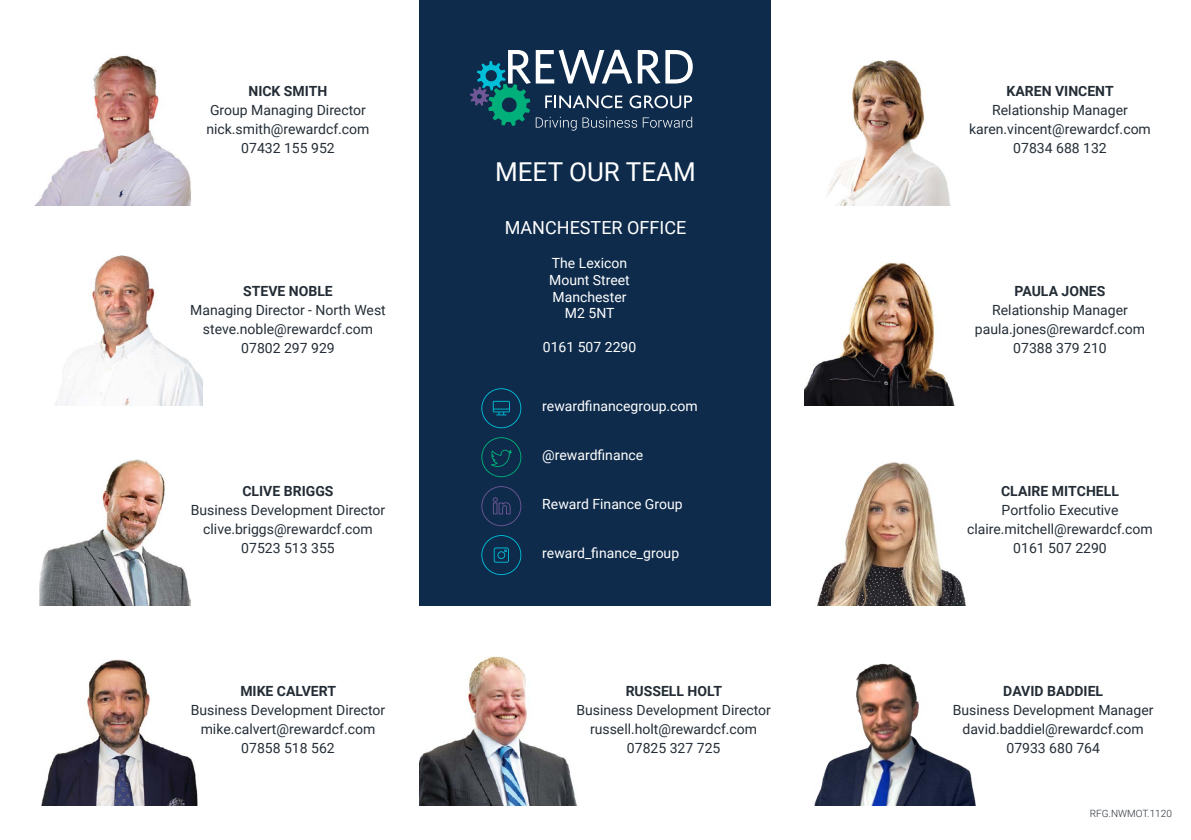
<style>
.page{position:relative;width:1191px;height:840px;background:#fff}
.page>*{position:absolute;margin:0;border:0;box-sizing:border-box;transform-origin:0 0}
.t1{font:26px "Roboto";color:#fff}
.t2{font:18px "Roboto";color:#fff}
.t3{font:14px/19px "Roboto";color:#242d36;text-align:center}
.t4{font:14px/16.8px "Roboto";color:#fff;text-align:center}
.t5{font:700 14px "Roboto";color:#242d36}
.t6{font:300 10px "Roboto";color:#242d36}
</style>
<div class="page">
<img style="left:34px;top:55px;width:157px;height:151px">
<img style="left:55px;top:255px;width:148px;height:150px">
<img style="left:40px;top:459px;width:150px;height:146px">
<img style="left:814px;top:663px;width:162px;height:142px">
<img style="left:41px;top:659px;width:157px;height:146px">
<img style="left:420px;top:656px;width:157px;height:149px">
<img style="left:828px;top:60px;width:122px;height:146px">
<img style="left:804px;top:262px;width:151px;height:143px">
<img style="left:817px;top:462px;width:149px;height:143px">
<div style="left:420px;top:0;width:351px;height:605px;background:#0e2b4b"></div>
<svg style="left:470px;top:50px;width:223px;height:80px"></svg>
<svg style="left:481px;top:437px;width:40px;height:40px"></svg>
<svg style="left:481px;top:388px;width:40px;height:40px"></svg>
<svg style="left:481px;top:535px;width:40px;height:39px"></svg>
<svg style="left:481px;top:486px;width:40px;height:40px"></svg>
<p class="t5" style="left:248px;top:81px;width:81px">NICK SMITH</p>
<p class="t3" style="left:206px;top:100px;width:165px">Group Managing Director nick.smith@rewardcf.com<br>07432 155 952</p>
<p class="t5" style="left:243px;top:281px;width:91px">STEVE NOBLE</p>
<p class="t3" style="left:190px;top:300px;width:197px">Managing Director - North West steve.noble@rewardcf.com<br>07802 297 929</p>
<p class="t5" style="left:242px;top:481px;width:92px">CLIVE BRIGGS</p>
<p class="t3" style="left:191px;top:500px;width:196px">Business Development Director clive.briggs@rewardcf.com<br>07523 513 355</p>
<p class="t5" style="left:240px;top:681px;width:97px">MIKE CALVERT</p>
<p class="t3" style="left:191px;top:700px;width:196px">Business Development Director mike.calvert@rewardcf.com<br>07858 518 562</p>
<h1 class="t1" style="left:495px;top:154px;width:202px">MEET OUR TEAM</h1>
<p class="t2" style="left:505px;top:215px;width:183px">MANCHESTER OFFICE</p>
<p class="t4" style="left:549px;top:254px;width:82px">The Lexicon<br>Mount Street<br>Manchester<br>M2 5NT</p>
<p class="t4" style="left:543px;top:338px;width:95px">0161 507 2290</p>
<p class="t4" style="left:542px;top:397px;width:157px">rewardfinancegroup.com</p>
<p class="t4" style="left:542px;top:446px;width:102px">@rewardfinance</p>
<p class="t4" style="left:542px;top:495px;width:142px">Reward Finance Group</p>
<p class="t4" style="left:542px;top:544px;width:138px">reward_finance_group</p>
<p class="t5" style="left:625px;top:681px;width:98px">RUSSELL HOLT</p>
<p class="t3" style="left:576px;top:700px;width:196px">Business Development Director russell.holt@rewardcf.com<br>07825 327 725</p>
<p class="t5" style="left:1006px;top:81px;width:109px">KAREN VINCENT</p>
<p class="t3" style="left:969px;top:100px;width:183px">Relationship Manager karen.vincent@rewardcf.com<br>07834 688 132</p>
<p class="t5" style="left:1014px;top:281px;width:92px">PAULA JONES</p>
<p class="t3" style="left:975px;top:300px;width:172px">Relationship Manager paula.jones@rewardcf.com<br>07388 379 210</p>
<p class="t5" style="left:1001px;top:481px;width:119px">CLAIRE MITCHELL</p>
<p class="t3" style="left:967px;top:500px;width:187px">Portfolio Executive claire.mitchell@rewardcf.com<br>0161 507 2290</p>
<p class="t5" style="left:1003px;top:681px;width:101px">DAVID BADDIEL</p>
<p class="t3" style="left:953px;top:700px;width:202px">Business Development Manager david.baddiel@rewardcf.com<br>07933 680 764</p>
<p class="t6" style="left:1089px;top:806px;width:84px">RFG.NWMOT.1120</p>
</div>
